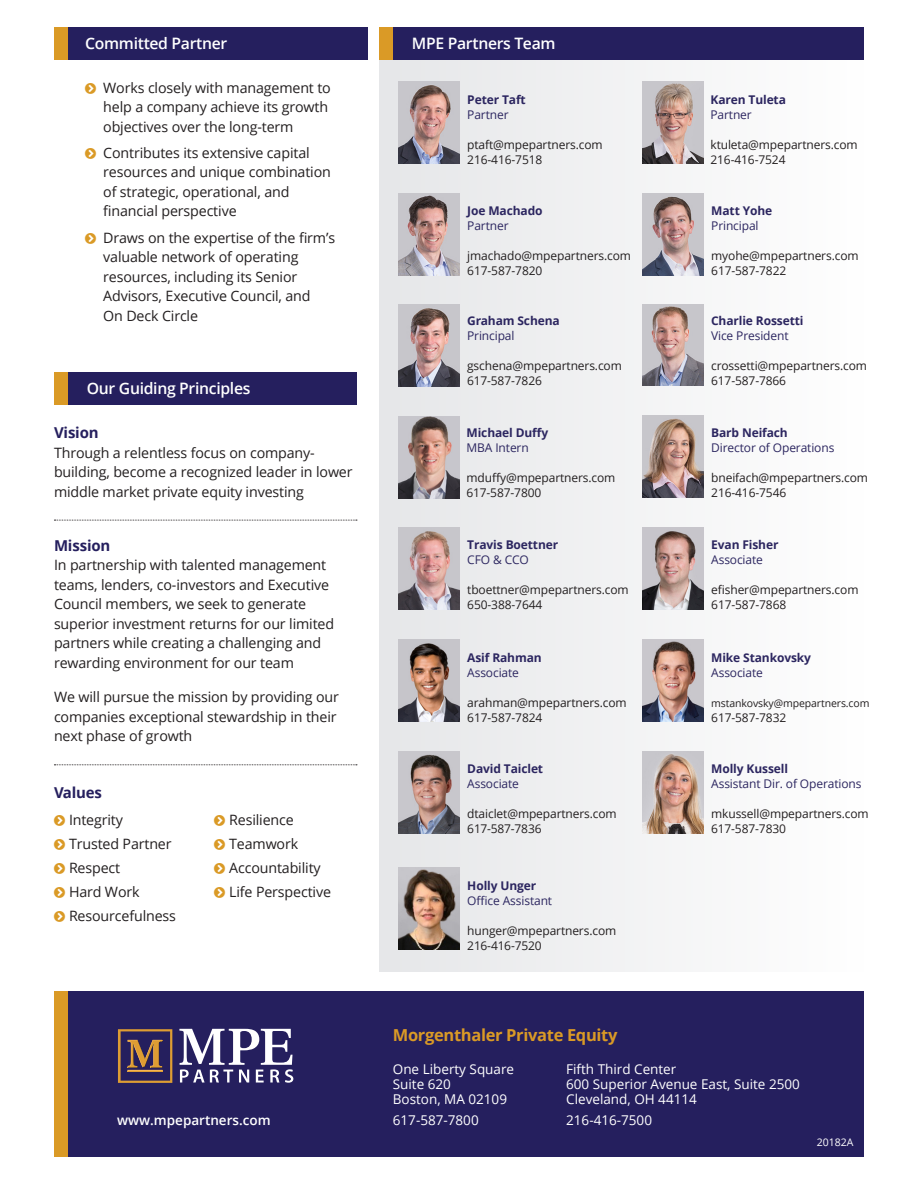
<style>
.page{position:relative;width:918px;height:1188px;background:#fff}
.page>*{position:absolute;margin:0;border:0;box-sizing:border-box;transform-origin:0 0}
.t1{font:700 16.5px "Open Sans";letter-spacing:-.02em;color:#da9a26}
.t2{font:600 15.75px "Open Sans";letter-spacing:-.02em;color:#fff}
.t3{font:700 15px "Open Sans";letter-spacing:-.01em;color:#251f5e}
.t4{font:14.25px/19.5px "Open Sans";letter-spacing:-.01em;color:#231f20}
.t5{font:13.5px "Open Sans";color:#fff}
.t6{font:600 13.5px "Open Sans";color:#fff}
.email___phone{font:12px "Open Sans";letter-spacing:-.01em;color:#231f20}
.email___phone-2{font:700 12px/15px "Open Sans";letter-spacing:-.01em;color:#2c2660}
.black_text{font:12px "Open Sans";letter-spacing:-.01em;color:#231f20}
.email___phone-3{font:12px/15px "Open Sans";letter-spacing:-.01em;color:#2c2660}
.email___phone-4{font:10.5px "Open Sans";letter-spacing:-.01em;color:#231f20}
.t7{font:10.5px "Open Sans";color:#fff}
.s1{font-weight:400}
.s2{font-weight:700}
</style>
<div class="page">
<div style="left:379px;top:59px;width:485px;height:913px;background:#f2f2f3"></div>
<div style="left:393px;top:27px;width:471px;height:32px;background:#251f5e"></div>
<div style="left:379px;top:27px;width:14px;height:32px;background:#da9a26"></div>
<div style="left:68px;top:372px;width:288px;height:32px;background:#251f5e"></div>
<div style="left:54px;top:372px;width:14px;height:32px;background:#da9a26"></div>
<svg style="left:54px;top:520px;width:303px;height:1px"></svg>
<svg style="left:54px;top:764px;width:303px;height:1px"></svg>
<div style="left:68px;top:27px;width:300px;height:32px;background:#251f5e"></div>
<div style="left:54px;top:27px;width:14px;height:32px;background:#da9a26"></div>
<div style="left:68px;top:991px;width:796px;height:166px;background:#251f5e"></div>
<div style="left:54px;top:991px;width:14px;height:166px;background:#da9a26"></div>
<svg style="left:179px;top:1029px;width:114px;height:54px"></svg>
<svg style="left:118px;top:1029px;width:54px;height:54px"></svg>
<img style="left:399px;top:82px;width:61px;height:82px">
<img style="left:643px;top:82px;width:61px;height:82px">
<img style="left:643px;top:304px;width:61px;height:81px">
<img style="left:399px;top:304px;width:61px;height:82px">
<img style="left:643px;top:193px;width:61px;height:82px">
<img style="left:399px;top:193px;width:61px;height:82px">
<img style="left:399px;top:868px;width:61px;height:82px">
<img style="left:399px;top:528px;width:61px;height:82px">
<img style="left:643px;top:528px;width:61px;height:82px">
<img style="left:399px;top:640px;width:61px;height:82px">
<img style="left:643px;top:640px;width:61px;height:82px">
<img style="left:643px;top:751px;width:61px;height:82px">
<img style="left:399px;top:751px;width:61px;height:82px">
<img style="left:643px;top:416px;width:61px;height:82px">
<img style="left:399px;top:416px;width:61px;height:82px">
<p class="t2" style="left:85px;top:33px;width:144px">Committed Partner</p>
<p class="t4" style="left:103px;top:77px;width:229px">Works closely with management to help a company achieve its growth objectives over the long-term</p>
<p class="t4" style="left:103px;top:143px;width:229px">Contributes its extensive capital resources and unique combination of strategic, operational, and financial perspective</p>
<p class="t4" style="left:103px;top:227px;width:233px">Draws on the expertise of the firm’s valuable network of operating resources, including its Senior<br>Advisors, Executive Council, and<br>On Deck Circle</p>
<p class="t2" style="left:87px;top:378px;width:165px">Our Guiding Principles</p>
<p class="t3" style="left:54px;top:422px;width:46px">Vision</p>
<p class="t4" style="left:54px;top:442px;width:300px">Through a relentless focus on company&shy;building, become a recognized leader in lower middle market private equity investing</p>
<p class="t3" style="left:54px;top:535px;width:58px">Mission</p>
<p class="t4" style="left:54px;top:555px;width:282px">In partnership with talented management teams, lenders, co-investors and Executive Council members, we seek to generate superior investment returns for our limited partners while creating a challenging and rewarding environment for our team</p>
<p class="t4" style="left:54px;top:687px;width:286px">We will pursue the mission by providing our companies exceptional stewardship in their next phase of growth</p>
<p class="t3" style="left:54px;top:782px;width:49px">Values</p>
<p class="t4" style="left:69px;top:809px;width:56px">Integrity</p>
<p class="t4" style="left:69px;top:834px;width:104px">Trusted Partner</p>
<p class="t4" style="left:69px;top:858px;width:53px">Respect</p>
<p class="t4" style="left:69px;top:882px;width:72px">Hard Work</p>
<p class="t4" style="left:69px;top:906px;width:109px">Resourcefulness</p>
<p class="t4" style="left:229px;top:809px;width:66px">Resilience</p>
<p class="t4" style="left:229px;top:834px;width:71px">Teamwork</p>
<p class="t4" style="left:229px;top:858px;width:93px">Accountability</p>
<p class="t4" style="left:229px;top:882px;width:103px">Life Perspective</p>
<p class="t6" style="left:117px;top:1111px;width:155px">www.mpepartners.com</p>
<p class="t2" style="left:412px;top:33px;width:145px">MPE Partners Team</p>
<p class="email___phone-2" style="left:467px;top:92px;width:60px">Peter Taft<br><span class="s1">Partner</span></p>
<p class="email___phone" style="left:467px;top:136px;width:137px">ptaft@mpepartners.com</p>
<p class="black_text" style="left:467px;top:151px;width:77px">216-416-7518</p>
<p class="email___phone-2" style="left:467px;top:203px;width:77px">Joe Machado<br><span class="s1">Partner</span></p>
<p class="email___phone" style="left:467px;top:248px;width:165px">jmachado@mpepartners.com</p>
<p class="black_text" style="left:467px;top:263px;width:77px">617-587-7820</p>
<p class="email___phone-2" style="left:467px;top:313px;width:94px">Graham Schena<br><span class="s1">Principal</span></p>
<p class="email___phone" style="left:467px;top:358px;width:156px">gschena@mpepartners.com</p>
<p class="black_text" style="left:467px;top:373px;width:76px">617-587-7826</p>
<p class="email___phone-2" style="left:467px;top:424px;width:83px">Michael Duffy<br><span class="s1">MBA Intern</span></p>
<p class="email___phone" style="left:467px;top:469px;width:150px">mduffy@mpepartners.com</p>
<p class="black_text" style="left:467px;top:484px;width:76px">617-587-7800</p>
<p class="email___phone-2" style="left:467px;top:537px;width:92px">Travis Boettner<br><span class="s1">CFO &amp; CCO</span></p>
<p class="email___phone" style="left:467px;top:582px;width:163px">tboettner@mpepartners.com</p>
<p class="black_text" style="left:467px;top:597px;width:77px">650-388-7644</p>
<p class="email___phone-2" style="left:467px;top:650px;width:76px">Asif Rahman<br><span class="s1">Associate</span></p>
<p class="email___phone" style="left:467px;top:694px;width:161px">arahman@mpepartners.com</p>
<p class="black_text" style="left:467px;top:709px;width:77px">617-587-7824</p>
<p class="email___phone-2" style="left:467px;top:761px;width:77px">David Taiclet<br><span class="s1">Associate</span></p>
<p class="email___phone" style="left:467px;top:806px;width:151px">dtaiclet@mpepartners.com</p>
<p class="black_text" style="left:467px;top:821px;width:76px">617-587-7836</p>
<p class="email___phone-3" style="left:467px;top:878px;width:86px"><span class="s2">Holly Unger<br></span>Office Assistant</p>
<p class="email___phone" style="left:467px;top:922px;width:151px">hunger@mpepartners.com</p>
<p class="black_text" style="left:467px;top:937px;width:76px">216-416-7520</p>
<p class="t1" style="left:393px;top:1024px;width:226px">Morgenthaler Private Equity</p>
<p class="email___phone-2" style="left:711px;top:92px;width:77px">Karen Tuleta<br><span class="s1">Partner</span></p>
<p class="email___phone" style="left:711px;top:136px;width:149px">ktuleta@mpepartners.com</p>
<p class="black_text" style="left:711px;top:151px;width:77px">216-416-7524</p>
<p class="email___phone-3" style="left:711px;top:203px;width:63px"><span class="s2">Matt Yohe<br></span>Principal</p>
<p class="email___phone" style="left:711px;top:248px;width:149px">myohe@mpepartners.com</p>
<p class="black_text" style="left:711px;top:263px;width:77px">617-587-7822</p>
<p class="email___phone-2" style="left:711px;top:313px;width:94px">Charlie Rossetti<br><span class="s1">Vice President</span></p>
<p class="email___phone" style="left:711px;top:358px;width:157px">crossetti@mpepartners.com</p>
<p class="black_text" style="left:711px;top:373px;width:77px">617-587-7866</p>
<p class="email___phone-3" style="left:711px;top:424px;width:125px"><span class="s2">Barb Neifach<br></span>Director of Operations</p>
<p class="email___phone" style="left:711px;top:469px;width:158px">bneifach@mpepartners.com</p>
<p class="black_text" style="left:711px;top:484px;width:77px">216-416-7546</p>
<p class="email___phone-2" style="left:711px;top:537px;width:69px">Evan Fisher<br><span class="s1">Associate</span></p>
<p class="email___phone" style="left:711px;top:582px;width:149px">efisher@mpepartners.com</p>
<p class="black_text" style="left:711px;top:597px;width:77px">617-587-7868</p>
<p class="email___phone-2" style="left:711px;top:650px;width:101px">Mike Stankovsky<br><span class="s1">Associate</span></p>
<p class="email___phone-4" style="left:711px;top:696px;width:160px">mstankovsky@mpepartners.com</p>
<p class="black_text" style="left:711px;top:709px;width:77px">617-587-7832</p>
<p class="email___phone-3" style="left:711px;top:761px;width:152px"><span class="s2">Molly Kussell<br></span>Assistant Dir. of Operations</p>
<p class="email___phone" style="left:711px;top:806px;width:159px">mkussell@mpepartners.com</p>
<p class="black_text" style="left:711px;top:821px;width:76px">617-587-7830</p>
<p class="t5" style="left:393px;top:1060px;width:123px">One Liberty Square</p>
<p class="t5" style="left:393px;top:1075px;width:60px">Suite 620</p>
<p class="t5" style="left:393px;top:1090px;width:116px">Boston, MA 02109</p>
<p class="t5" style="left:393px;top:1111px;width:87px">617-587-7800</p>
<p class="t5" style="left:566px;top:1060px;width:112px">Fifth Third Center</p>
<p class="t5" style="left:566px;top:1075px;width:235px">600 Superior Avenue East, Suite 2500</p>
<p class="t5" style="left:566px;top:1090px;width:132px">Cleveland, OH 44114</p>
<p class="t5" style="left:566px;top:1111px;width:87px">216-416-7500</p>
<p class="t7" style="left:817px;top:1135px;width:38px">20182A</p>
</div>
